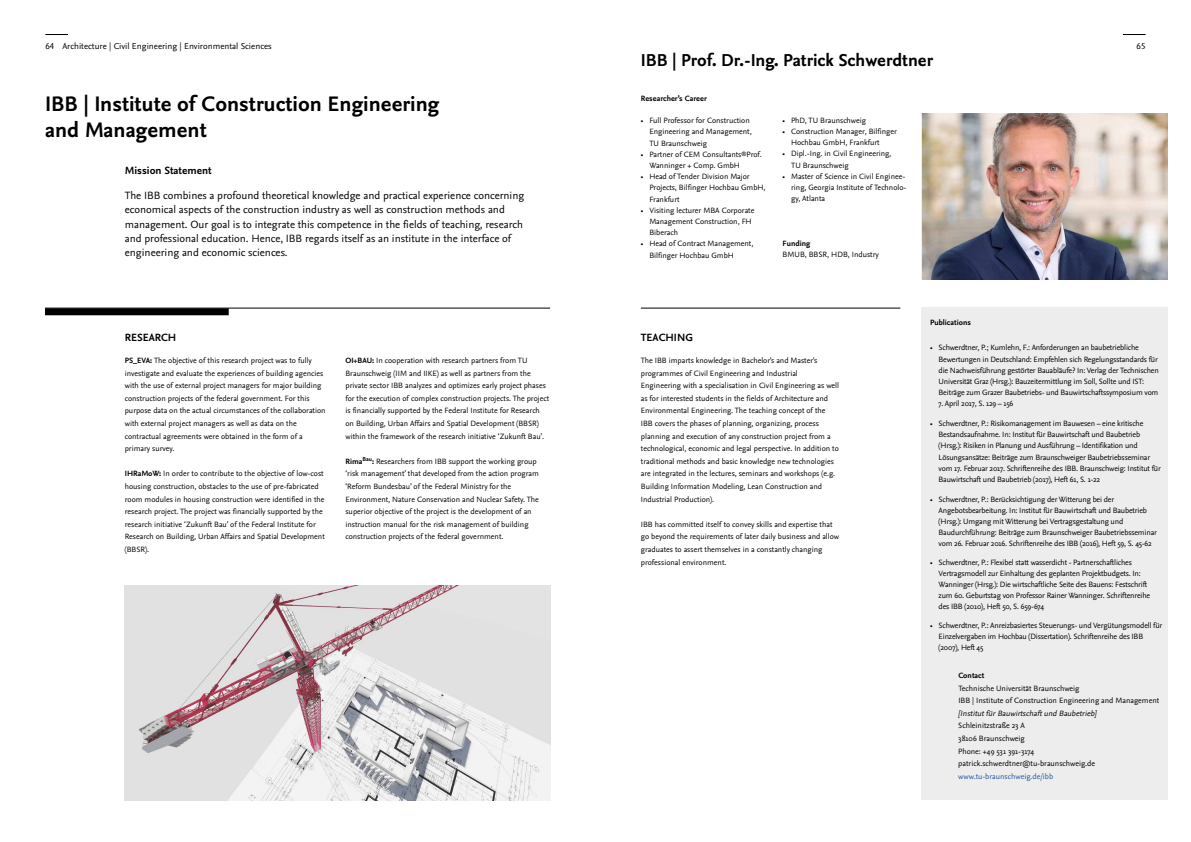
<style>
.page{position:relative;width:1191px;height:842px;background:#fff}
.page>*{position:absolute;margin:0;border:0;box-sizing:border-box;transform-origin:0 0}
.t1{font:700 22px/26px "Nexus Sans Pro";color:#000}
.t2{font:700 18px "Nexus Sans Pro";color:#000}
.t3{font:11px/14.3px "Nexus Sans Pro";color:#000}
.t4{font:700 11px "Nexus Sans Pro";color:#000}
.t5{font:9px "Nexus Sans Pro";color:#000}
.t6{font:8px/12.6px "Nexus Sans Pro";color:#000}
.t7{font:8px/11.2px "Nexus Sans Pro";letter-spacing:-.02em;color:#000}
.t8{font:700 8px "Nexus Sans Pro";color:#000}
.t9{font:italic 8px "Nexus Sans Pro";color:#000}
.t10{font:8px "Nexus Sans Pro";color:#275b9b}
.s1{font-weight:700}
</style>
<div class="page">
<svg style="left:45px;top:34px;width:23px;height:1px"></svg>
<svg style="left:1123px;top:34px;width:22px;height:1px"></svg>
<div style="left:921px;top:308px;width:247px;height:492px;background:#ededed"></div>
<div style="left:45px;top:308px;width:184px;height:7px;background:#000"></div>
<hr style="left:641px;top:308px;width:259px;height:1px;background:#000">
<hr style="left:45px;top:308px;width:505px;height:1px;background:#000">
<img style="left:922px;top:113px;width:245px;height:166px">
<img style="left:125px;top:585px;width:425px;height:215px">
<p class="t5" style="left:45px;top:39px;width:228px">64 Architecture | Civil Engineering | Environmental Sciences</p>
<p class="t5" style="left:1136px;top:39px;width:10px">65</p>
<h2 class="t2" style="left:641px;top:46px;width:294px">IBB | Prof. Dr.-Ing. Patrick Schwerdtner</h2>
<h1 class="t1" style="left:45px;top:90px;width:396px">IBB | Institute of Construction Engineering and Management</h1>
<h3 class="t4" style="left:125px;top:162px;width:88px">Mission Statement</h3>
<p class="t3" style="left:125px;top:188px;width:401px">The IBB combines a profound theoretical knowledge and practical experience concerning economical aspects of the construction industry as well as construction methods and management. Our goal is to integrate this competence in the fields of teaching, research and professional education. Hence, IBB regards itself as an institute in the interface of engineering and economic sciences.</p>
<p class="t8" style="left:641px;top:92px;width:67px">Researcher’s Career</p>
<p class="t6" style="left:649px;top:115px;width:104px;line-height:11.2px;text-indent:-9px">• Full Professor for Construction<br>Engineering and Management,<br>TU Braunschweig</p>
<p class="t6" style="left:649px;top:148px;width:114px;line-height:11.2px;text-indent:-9px">• Partner of CEM Consultants®Prof.<br>Wanninger + Comp. GmbH</p>
<p class="t6" style="left:649px;top:171px;width:118px;line-height:11.2px;text-indent:-9px">• Head of Tender Division Major<br>Projects, Bilfinger Hochbau GmbH,<br>Frankfurt</p>
<p class="t6" style="left:649px;top:204px;width:107px;line-height:11.2px;text-indent:-9px">• Visiting lecturer MBA Corporate<br>Management Construction, FH<br>Biberach</p>
<p class="t6" style="left:649px;top:238px;width:105px;line-height:11.2px;text-indent:-9px">• Head of Contract Management,<br>Bilfinger Hochbau GmbH</p>
<p class="t6" style="left:782px;top:113px;width:85px">• PhD, TU Braunschweig</p>
<p class="t6" style="left:791px;top:125px;width:107px;line-height:11.2px;text-indent:-9px">• Construction Manager, Bilfinger<br>Hochbau GmbH, Frankfurt</p>
<p class="t6" style="left:791px;top:148px;width:102px;line-height:11.2px;text-indent:-9px">• Dipl.-Ing. in Civil Engineering,<br>TU Braunschweig</p>
<p class="t6" style="left:791px;top:170px;width:117px;line-height:11.2px;text-indent:-9px">• Master of Science in Civil Enginee&shy;ring, Georgia Institute of Technolo&shy;gy, Atlanta</p>
<p class="t8" style="left:782px;top:237px;width:29px">Funding</p>
<p class="t6" style="left:782px;top:248px;width:98px">BMUB, BBSR, HDB, Industry</p>
<h3 class="t4" style="left:125px;top:329px;width:53px">RESEARCH</h3>
<h3 class="t4" style="left:641px;top:329px;width:54px">TEACHING</h3>
<p class="t6" style="left:125px;top:353px;width:202px"><span class="s1">PS_EVA:</span> The objective of this research project was to fully investigate and evaluate the experiences of building agencies with the use of external project managers for major building construction projects of the federal government. For this purpose data on the actual circumstances of the collaboration with external project managers as well as data on the contractual agreements were obtained in the form of a primary survey.</p>
<p class="t6" style="left:125px;top:467px;width:201px"><span class="s1">IHRaMoW:</span> In order to contribute to the objective of low-cost housing construction, obstacles to the use of pre-fabricated room modules in housing construction were identified in the research project. The project was financially supported by the research initiative ‘Zukunft Bau’ of the Federal Institute for Research on Building, Urban Affairs and Spatial Development (BBSR).</p>
<p class="t6" style="left:345px;top:353px;width:205px"><span class="s1">OI+BAU:</span> In cooperation with research partners from TU Braunschweig (IIM and IIKE) as well as partners from the private sector IBB analyzes and optimizes early project phases for the execution of complex construction projects. The project is financially supported by the Federal Institute for Research on Building, Urban Affairs and Spatial Development (BBSR) within the framework of the research initiative ‘Zukunft Bau’.</p>
<p class="t6" style="left:345px;top:454px;width:195px"><span class="s1">Rima</span><sup>Bau</sup><span class="s1">:</span> Researchers from IBB support the working group ‘risk management’ that developed from the action program ‘Reform Bundesbau’ of the Federal Ministry for the Environment, Nature Conservation and Nuclear Safety. The superior objective of the project is the development of an instruction manual for the risk management of building construction projects of the federal government.</p>
<p class="t6" style="left:641px;top:353px;width:200px">The IBB imparts knowledge in Bachelor's and Master's programmes of Civil Engineering and Industrial Engineering with a specialisation in Civil Engineering as well as for interested students in the fields of Architecture and Environmental Engineering. The teaching concept of the IBB covers the phases of planning, organizing, process planning and execution of any construction project from a technological, economic and legal perspective. In addition to traditional methods and basic knowledge new technologies are integrated in the lectures, seminars and workshops (e.g.<br>Building Information Modeling, Lean Construction and Industrial Production).</p>
<p class="t6" style="left:641px;top:517px;width:200px">IBB has committed itself to convey skills and expertise that go beyond the requirements of later daily business and allow graduates to assert themselves in a constantly changing professional environment.</p>
<p class="t8" style="left:930px;top:316px;width:42px">Publications</p>
<p class="t7" style="left:938px;top:342px;width:222px;text-indent:-9px">• Schwerdtner, P.; Kumlehn, F.: Anforderungen an baubetriebliche Bewertungen in Deutschland: Empfehlen sich Regelungsstandards für die Nachweisführung gestörter Bauabläufe? In: Verlag der Technischen Universität Graz (Hrsg.): Bauzeitermittlung im Soll, Sollte und IST:<br>Beiträge zum Grazer Baubetriebs- und Bauwirtschaftssymposium vom</p>
<p class="t6" style="left:938px;top:397px;width:76px">7. April 2017, S. 129 – 156</p>
<p class="t7" style="left:938px;top:417px;width:224px;text-indent:-9px">• Schwerdtner, P.: Risikomanagement im Bauwesen – eine kritische Bestandsaufnahme. In: Institut für Bauwirtschaft und Baubetrieb (Hrsg.): Risiken in Planung und Ausführung – Identifikation und Lösungsansätze: Beiträge zum Braunschweiger Baubetriebsseminar vom 17. Februar 2017. Schriftenreihe des IBB. Braunschweig: Institut für Bauwirtschaft und Baubetrieb (2017), Heft 61, S. 1-22</p>
<p class="t7" style="left:938px;top:493px;width:220px;text-indent:-9px">• Schwerdtner, P.: Berücksichtigung der Witterung bei der Angebotsbearbeitung. In: Institut für Bauwirtschaft und Baubetrieb (Hrsg.): Umgang mit Witterung bei Vertragsgestaltung und Baudurchführung: Beiträge zum Braunschweiger Baubetriebsseminar vom 26. Februar 2016. Schriftenreihe des IBB (2016), Heft 59, S. 45-62</p>
<p class="t7" style="left:938px;top:556px;width:213px;text-indent:-9px">• Schwerdtner, P.: Flexibel statt wasserdicht - Partnerschaftliches Vertragsmodell zur Einhaltung des geplanten Projektbudgets. In:<br>Wanninger (Hrsg.): Die wirtschaftliche Seite des Bauens: Festschrift zum 60. Geburtstag von Professor Rainer Wanninger. Schriftenreihe des IBB (2010), Heft 50, S. 659-674</p>
<p class="t7" style="left:938px;top:619px;width:225px;text-indent:-9px">• Schwerdtner, P.: Anreizbasiertes Steuerungs- und Vergütungsmodell für<br>Einzelvergaben im Hochbau (Dissertation). Schriftenreihe des IBB (2007), Heft 45</p>
<p class="t8" style="left:958px;top:669px;width:28px">Contact</p>
<p class="t6" style="left:958px;top:681px;width:202px">Technische Universität Braunschweig<br>IBB | Institute of Construction Engineering and Management</p>
<p class="t9" style="left:958px;top:707px;width:140px">[InstitutfürBauwirtschaftund Baubetrieb]</p>
<p class="t6" style="left:958px;top:719px;width:138px">Schleinitzstraße 23 A<br>38106 Braunschweig<br>Phone: +49 531 391-3174 patrick.schwerdtner@tu-braunschweig.de</p>
<p class="t10" style="left:958px;top:770px;width:96px">www.tu-braunschweig.de/ibb</p>
</div>
